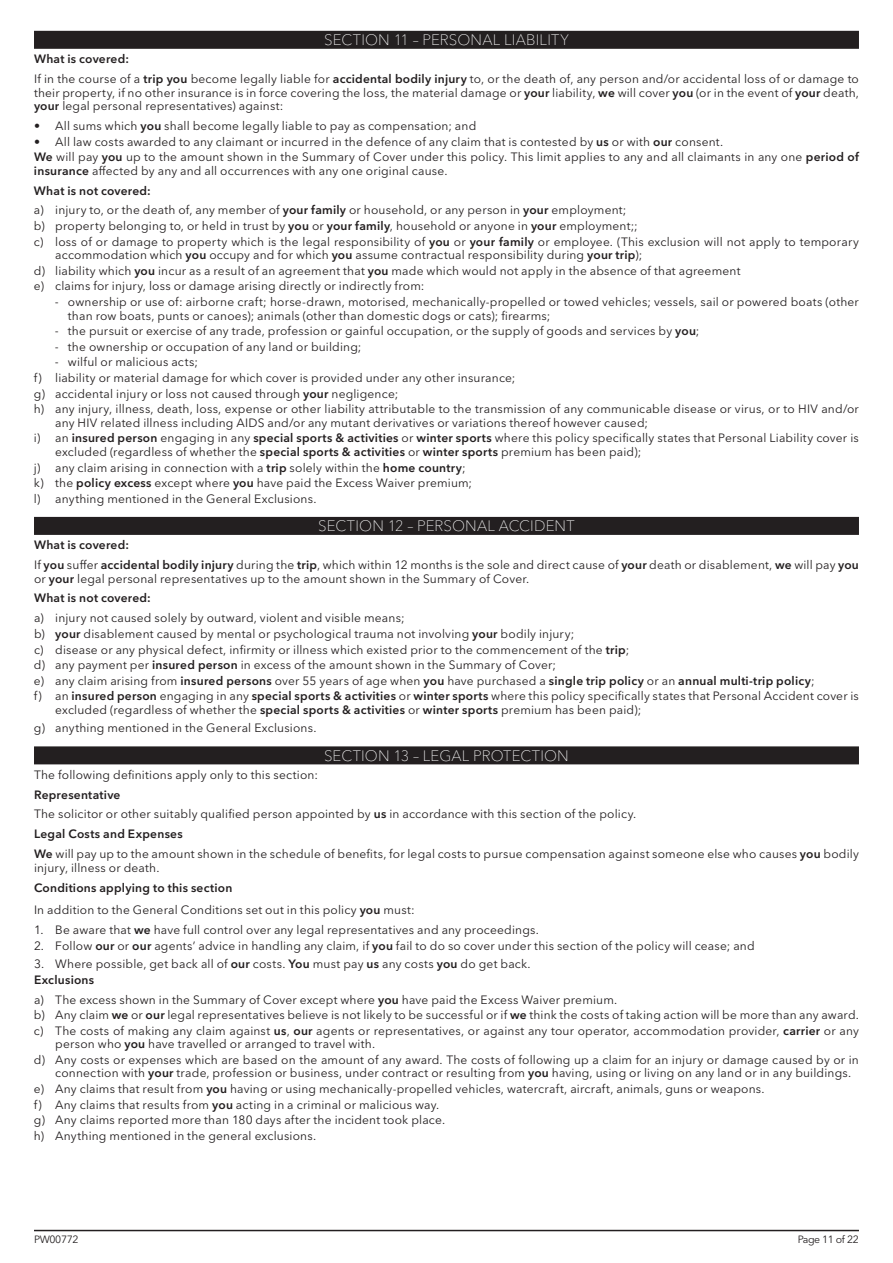
<style>
.page{position:relative;width:893px;height:1263px;background:#fff}
.page>*{position:absolute;margin:0;border:0;box-sizing:border-box;transform-origin:0 0}
.t1{font:100 15px "Avenir Next W1 G";letter-spacing:.01em;color:#fff}
.t2{font:12px/15.6px "Avenir Next W1 G";letter-spacing:.015em;color:#231f20}
.t3{font:10.5px "Avenir Next W1 G";letter-spacing:-.035em;color:#231f20}
.s1{font-weight:600}
.s2{font-family:"Myriad Pro";font-stretch:condensed}
</style>
<div class="page">
<hr style="left:34px;top:1230px;width:825px;height:1px;background:#231f20">
<div style="left:34px;top:31px;width:825px;height:18px;background:#231f20"></div>
<div style="left:34px;top:517px;width:825px;height:18px;background:#231f20"></div>
<div style="left:34px;top:746px;width:825px;height:18px;background:#231f20"></div>
<p class="t1" style="left:324px;top:31px;width:246px">SECTION 11 – PERSONAL LIABILITY</p>
<p class="t2" style="left:34px;top:49px;width:826px;line-height:20px"><span class="s1">What is covered:<br></span>If in the course of a <span class="s1">trip you</span> become legally liable for <span class="s1">accidental bodily injury</span> to, or the death of, any person and/or accidental loss of or damage to</p>
<p class="t2" style="left:34px;top:86px;width:826px;line-height:13.5px">their property, if no other insurance is in force covering the loss, the material damage or <span class="s1">your</span> liability, <span class="s1">we</span> will cover <span class="s1">you</span> (or in the event of <span class="s1">your</span> death, <span class="s1">your</span> legal personal representatives) against:</p>
<p class="t2" style="left:34px;top:118px;width:444px">• All sums which <span class="s1">you</span> shall become legally liable to pay as compensation; and</p>
<p class="t2" style="left:34px;top:134px;width:826px">• All law costs awarded to any claimant or incurred in the defence of any claim that is contested by <span class="s1">us</span> or with <span class="s1">our</span> consent.<br><span class="s1">We</span> will pay <span class="s1">you</span> up to the amount shown in the Summary of Cover under this policy. This limit applies to any and all claimants in any one <span class="s1">period of</span></p>
<p class="t2" style="left:34px;top:160px;width:594px;line-height:20px"><span class="s1">insurance</span> affected by any and all occurrences with any one original cause.<br><span class="s1">What is not covered:<br></span>a) injury to, or the death of, any member of <span class="s1">your family</span> or household, or any person in <span class="s1">your</span> employment;</p>
<p class="t2" style="left:34px;top:218px;width:826px">b) property belonging to, or held in trust by <span class="s1">you</span> or <span class="s1">your family</span>, household or anyone in <span class="s1">your</span> employment;;<br>c) loss of or damage to property which is the legal responsibility of <span class="s1">you</span> or <span class="s1">your family</span> or employee. (This exclusion will not apply to temporary</p>
<p class="t2" style="left:34px;top:247px;width:708px;text-indent:21px">accommodation which <span class="s1">you</span> occupy and for which <span class="s1">you</span> assume contractual responsibility during <span class="s1">your trip</span>);<br>d) liability which <span class="s1">you</span> incur as a result of an agreement that <span class="s1">you</span> made which would not apply in the absence of that agreement e) claims for injury, loss or damage arising directly or indirectly from:</p>
<p class="t2" style="left:68px;top:295px;width:792px;line-height:13.5px;text-indent:-13px"><span class="s2">-</span> ownership or use of: airborne craft; horse-drawn, motorised, mechanically-propelled or towed vehicles; vessels, sail or powered boats (other than row boats, punts or canoes); animals (other than domestic dogs or cats); firearms;</p>
<p class="t2" style="left:55px;top:323px;width:646px"><span class="s2">-</span> the pursuit or exercise of any trade, profession or gainful occupation, or the supply of goods and services by <span class="s1">you</span>;</p>
<p class="t2" style="left:55px;top:339px;width:308px"><span class="s2">-</span> the ownership or occupation of any land or building;</p>
<p class="t2" style="left:34px;top:354px;width:826px;text-indent:21px"><span class="s2">-</span> wilful or malicious acts;<br>f) liability or material damage for which cover is provided under any other insurance;<br>g) accidental injury or loss not caused through <span class="s1">your</span> negligence;<br>h) any injury, illness, death, loss, expense or other liability attributable to the transmission of any communicable disease or virus, or to HIV and/or</p>
<p class="t2" style="left:34px;top:415px;width:826px;text-indent:21px">any HIV related illness including AIDS and/or any mutant derivatives or variations thereof however caused;<br>i) an <span class="s1">insured person</span> engaging in any <span class="s1">special sports &amp; activities</span> or <span class="s1">winter sports</span> where this policy specifically states that Personal Liability cover is</p>
<p class="t2" style="left:34px;top:444px;width:609px;text-indent:21px">excluded (regardless of whether the <span class="s1">special sports &amp; activities</span> or <span class="s1">winter sports</span> premium has been paid); j) any claim arising in connection with a <span class="s1">trip</span> solely within the <span class="s1">home country</span>;<br>k) the <span class="s1">policy excess</span> except where <span class="s1">you</span> have paid the Excess Waiver premium;<br>l) anything mentioned in the General Exclusions.</p>
<p class="t1" style="left:318px;top:517px;width:258px">SECTION 12 – PERSONAL ACCIDENT</p>
<p class="t2" style="left:34px;top:535px;width:826px;line-height:19.8px"><span class="s1">What is covered:<br></span>If <span class="s1">you</span> suffer <span class="s1">accidental bodily injury</span> during the <span class="s1">trip</span>, which within 12 months is the sole and direct cause of <span class="s1">your</span> death or disablement, <span class="s1">we</span> will pay <span class="s1">you</span></p>
<p class="t2" style="left:34px;top:568px;width:497px;line-height:20px">or <span class="s1">your</span> legal personal representatives up to the amount shown in the Summary of Cover.<br><span class="s1">What is not covered:</span></p>
<p class="t2" style="left:34px;top:610px;width:826px">a) injury not caused solely by outward, violent and visible means;<br>b) <span class="s1">your</span> disablement caused by mental or psychological trauma not involving <span class="s1">your</span> bodily injury;<br>c) disease or any physical defect, infirmity or illness which existed prior to the commencement of the <span class="s1">trip</span>;<br>d) any payment per <span class="s1">insured person</span> in excess of the amount shown in the Summary of Cover;<br>e) any claim arising from <span class="s1">insured persons</span> over 55 years of age when <span class="s1">you</span> have purchased a <span class="s1">single trip policy</span> or an <span class="s1">annual multi-trip policy</span>;<br>f) an <span class="s1">insured person</span> engaging in any <span class="s1">special sports &amp; activities</span> or <span class="s1">winter sports</span> where this policy specifically states that Personal Accident cover is</p>
<p class="t2" style="left:34px;top:701px;width:609px;line-height:18.3px;text-indent:21px">excluded (regardless of whether the <span class="s1">special sports &amp; activities</span> or <span class="s1">winter sports</span> premium has been paid); g) anything mentioned in the General Exclusions.</p>
<p class="t1" style="left:324px;top:747px;width:246px">SECTION 13 – LEGAL PROTECTION</p>
<p class="t2" style="left:34px;top:767px;width:285px">The following definitions apply only to this section:</p>
<p class="t2" style="left:34px;top:784px;width:826px;line-height:20px"><span class="s1">Representative<br></span>The solicitor or other suitably qualified person appointed by <span class="s1">us</span> in accordance with this section of the policy.<br><span class="s1">Legal Costs and Expenses<br>We</span> will pay up to the amount shown in the schedule of benefits, for legal costs to pursue compensation against someone else who causes <span class="s1">you</span> bodily</p>
<p class="t2" style="left:34px;top:860px;width:127px">injury, illness or death.</p>
<p class="t2" style="left:34px;top:876px;width:382px;line-height:22.5px"><span class="s1">Conditions applying to this section<br></span>In addition to the General Conditions set out in this policy <span class="s1">you</span> must:</p>
<p class="t2" style="left:34px;top:922px;width:506px">1. Be aware that <span class="s1">we</span> have full control over any legal representatives and any proceedings.</p>
<p class="t2" style="left:34px;top:938px;width:722px">2. Follow <span class="s1">our</span> or <span class="s1">our</span> agents’ advice in handling any claim, if <span class="s1">you</span> fail to do so cover under this section of the policy will cease; and</p>
<p class="t2" style="left:34px;top:956px;width:498px">3. Where possible, get back all of <span class="s1">our</span> costs. <span class="s1">You</span> must pay <span class="s1">us</span> any costs <span class="s1">you</span> do get back.<br><span class="s1">Exclusions</span></p>
<p class="t2" style="left:34px;top:991px;width:826px">a) The excess shown in the Summary of Cover except where <span class="s1">you</span> have paid the Excess Waiver premium.<br>b) Any claim <span class="s1">we</span> or <span class="s1">our</span> legal representatives believe is not likely to be successful or if <span class="s1">we</span> think the costs of taking action will be more than any award. c) The costs of making any claim against <span class="s1">us</span>, <span class="s1">our</span> agents or representatives, or against any tour operator, accommodation provider, <span class="s1">carrier</span> or any</p>
<p class="t2" style="left:34px;top:1036px;width:826px;text-indent:21px">person who <span class="s1">you</span> have travelled or arranged to travel with.<br>d) Any costs or expenses which are based on the amount of any award. The costs of following up a claim for an injury or damage caused by or in</p>
<p class="t2" style="left:34px;top:1065px;width:819px;text-indent:21px">connection with <span class="s1">your</span> trade, profession or business, under contract or resulting from <span class="s1">you</span> having, using or living on any land or in any buildings. e) Any claims that result from <span class="s1">you</span> having or using mechanically-propelled vehicles, watercraft, aircraft, animals, guns or weapons.<br>f) Any claims that results from <span class="s1">you</span> acting in a criminal or malicious way.<br>g) Any claims reported more than 180 days after the incident took place.<br>h) Anything mentioned in the general exclusions.</p>
<p class="t3" style="left:34px;top:1233px;width:46px">PW00772</p>
<p class="t3" style="left:798px;top:1233px;width:63px">Page 11 of 22</p>
</div>
